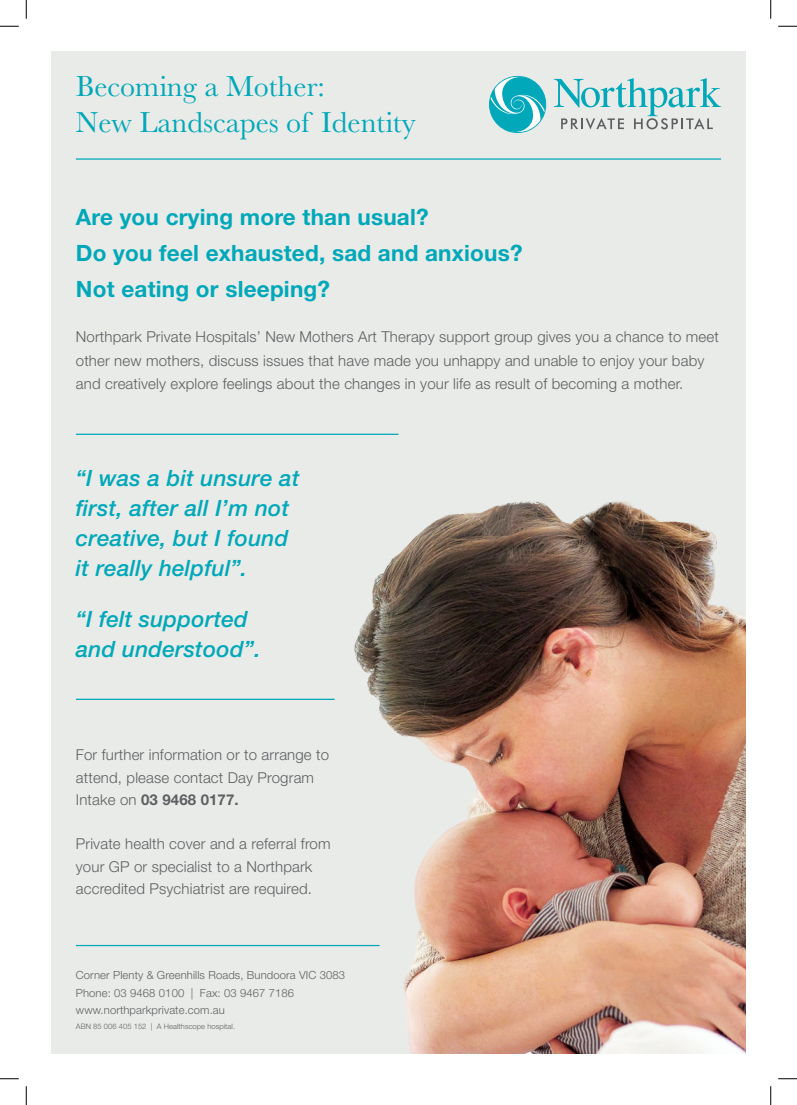
<style>
.page{position:relative;width:797px;height:1105px;background:#fff}
.page>*{position:absolute;margin:0;border:0;box-sizing:border-box;transform-origin:0 0}
.t1{font:30px/36px "Baskerville MT Std";color:#00a8b9}
.t2{font:italic 500 22.5px/30px "Helvetica Neue LT Std";letter-spacing:.01em;color:#00a8b9}
.t3{font:700 22.5px/35.9px "Helvetica Neue LT Std";letter-spacing:.01em;color:#00a8b9}
.t4{font:300 15px/22.5px "Helvetica Neue LT Std";letter-spacing:.01em;color:#5f5f62}
.t5{font:300 11.25px/17.5px "Helvetica Neue LT Std";letter-spacing:.01em;color:#5f5f62}
.t6{font:300 7.5px "Helvetica Neue LT Std";letter-spacing:.01em;color:#5f5f62}
.s1{font-weight:700}
</style>
<div class="page">
<div style="left:51px;top:51px;width:695px;height:1003px;background:#e9ebe8"></div>
<img style="left:352px;top:501px;width:394px;height:553px">
<hr style="left:76px;top:158px;width:645px;height:2px;background:#00a8b9">
<svg style="left:489px;top:76px;width:232px;height:57px"></svg>
<hr style="left:76px;top:945px;width:303px;height:1px;background:#00a8b9">
<hr style="left:76px;top:434px;width:322px;height:1px;background:#00a8b9">
<hr style="left:76px;top:699px;width:259px;height:1px;background:#00a8b9">
<svg style="left:0;top:25px;width:19px;height:2px"></svg>
<svg style="left:778px;top:25px;width:19px;height:2px"></svg>
<svg style="left:0;top:1078px;width:19px;height:1px"></svg>
<svg style="left:778px;top:1078px;width:19px;height:1px"></svg>
<svg style="left:25px;top:0;width:2px;height:19px"></svg>
<svg style="left:25px;top:1086px;width:2px;height:19px"></svg>
<svg style="left:770px;top:0;width:1px;height:19px"></svg>
<svg style="left:770px;top:1086px;width:1px;height:19px"></svg>
<h1 class="t1" style="left:76px;top:69px;width:341px">Becoming a Mother:<br>New Landscapes of Identity</h1>
<h2 class="t3" style="left:76px;top:199px;width:448px">Are you crying more than usual?<br>Do you feel exhausted, sad and anxious?<br>Not eating or sleeping?</h2>
<p class="t4" style="left:76px;top:324px;width:644px;line-height:23.8px">Northpark Private Hospitals’ New Mothers Art Therapy support group gives you a chance to meet other new mothers, discuss issues that have made you unhappy and unable to enjoy your baby and creatively explore feelings about the changes in your life as result of becoming a mother.</p>
<h2 class="t2" style="left:76px;top:463px;width:225px">“I was a bit unsure at first, after all I’m not creative, but I found it really helpful”.</h2>
<h2 class="t2" style="left:76px;top:604px;width:186px">“I felt supported and understood”.</h2>
<p class="t4" style="left:76px;top:743px;width:255px">For further information or to arrange to attend, please contact Day Program<br>Intake on <span class="s1">03 9468 0177.</span></p>
<p class="t4" style="left:76px;top:832px;width:256px">Private health cover and a referral from your GP or specialist to a Northpark accredited Psychiatrist are required.</p>
<p class="t5" style="left:76px;top:966px;width:271px">Corner Plenty &amp; Greenhills Roads, Bundoora VIC 3083<br>Phone: 03 9468 0100 | Fax: 03 9467 7186 www.northparkprivate.com.au</p>
<p class="t6" style="left:76px;top:1022px;width:161px">ABN 85 006 405 152 | A Healthscope hospital.</p>
</div>
